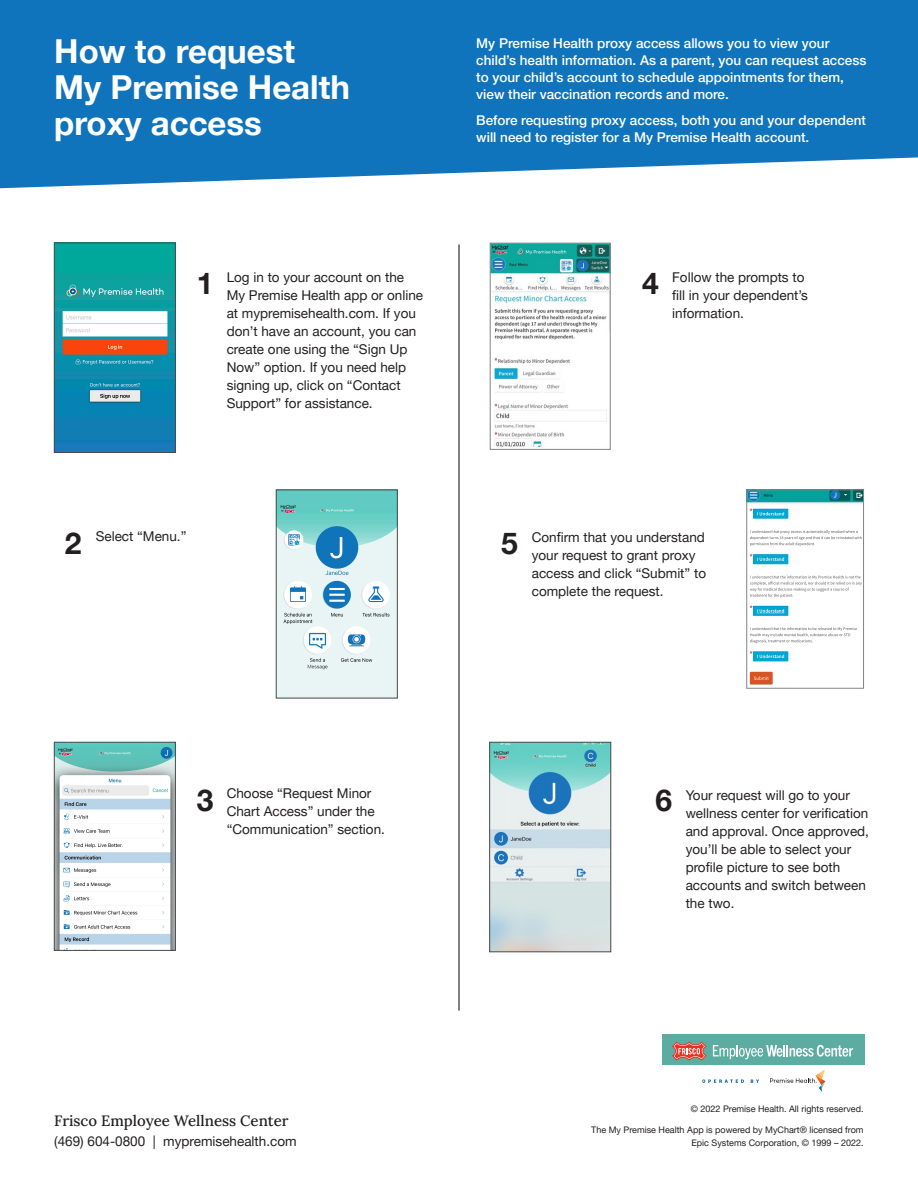
<style>
.page{position:relative;width:918px;height:1188px;background:#fff}
.page>*{position:absolute;margin:0;border:0;box-sizing:border-box;transform-origin:0 0}
.t1{font:700 33px/36px "Helvetica Neue LT Pro";color:#fff}
.t2{font:700 30px "Helvetica Neue LT Pro";color:#231f20}
.t3{font:15px "Lora";color:#231f20}
.t4{font:13.5px/18px "Helvetica Neue LT Pro";color:#231f20}
.t5{font:500 13.5px/17.2px "Helvetica Neue LT Pro";color:#fff}
.t6{font:9px/13.5px "Helvetica Neue LT Pro";color:#231f20;text-align:right}
</style>
<div class="page">
<svg style="left:0;top:0;width:918px;height:188px;background:#237fc1"></svg>
<img style="left:491px;top:744px;width:118px;height:206px">
<div style="left:489px;top:742px;width:122px;height:210px;border:1px solid #474a4b"></div>
<img style="left:492px;top:245px;width:116px;height:202px">
<div style="left:490px;top:243px;width:120px;height:207px;border:1px solid #838485"></div>
<hr style="left:458px;top:245px;width:2px;height:765px;background:#231f20">
<img style="left:278px;top:492px;width:118px;height:204px">
<div style="left:276px;top:490px;width:122px;height:208px;border:1px solid #474a4b"></div>
<img style="left:56px;top:744px;width:118px;height:205px">
<div style="left:54px;top:742px;width:122px;height:209px;border:1px solid #474a4b"></div>
<img style="left:56px;top:245px;width:118px;height:206px">
<div style="left:54px;top:243px;width:122px;height:210px;border:1px solid #474a4b"></div>
<img style="left:749px;top:492px;width:113px;height:193px">
<div style="left:747px;top:490px;width:117px;height:198px;border:1px solid #838485"></div>
<div style="left:662px;top:1034px;width:203px;height:31px;background:#5daca2"></div>
<svg style="left:672px;top:1042px;width:34px;height:18px"></svg>
<svg style="left:713px;top:1045px;width:140px;height:14px"></svg>
<svg style="left:702px;top:1079px;width:42px;height:4px"></svg>
<svg style="left:751px;top:1080px;width:8px;height:3px"></svg>
<svg style="left:770px;top:1069px;width:55px;height:23px"></svg>
<h1 class="t1" style="left:54px;top:33px;width:297px">How to request<br>My Premise Health proxy access</h1>
<p class="t5" style="left:476px;top:34px;width:392px">My Premise Health proxy access allows you to view your child’s health information. As a parent, you can request access to your child’s account to schedule appointments for them, view their vaccination records and more.</p>
<p class="t5" style="left:476px;top:111px;width:391px">Before requesting proxy access, both you and your dependent will need to register for a My Premise Health account.</p>
<h2 class="t2" style="left:197px;top:264px;width:18px">1</h2>
<p class="t4" style="left:227px;top:268px;width:198px">Log in to your account on the<br>My Premise Health app or online at mypremisehealth.com. If you don’t have an account, you can create one using the “Sign Up<br>Now” option. If you need help signing up, click on “Contact<br>Support” for assistance.</p>
<p class="t4" style="left:672px;top:268px;width:137px">Follow the prompts to fill in your dependent’s information.</p>
<h2 class="t2" style="left:642px;top:264px;width:18px">4</h2>
<h2 class="t2" style="left:65px;top:525px;width:18px">2</h2>
<p class="t4" style="left:96px;top:526px;width:92px">Select “Menu.”</p>
<h2 class="t2" style="left:501px;top:525px;width:18px">5</h2>
<p class="t4" style="left:532px;top:528px;width:176px">Confirm that you understand your request to grant proxy access and click “Submit” to complete the request.</p>
<h2 class="t2" style="left:197px;top:782px;width:18px">3</h2>
<p class="t4" style="left:227px;top:784px;width:160px">Choose “Request Minor<br>Chart Access” under the “Communication” section.</p>
<h2 class="t2" style="left:656px;top:782px;width:18px">6</h2>
<p class="t4" style="left:686px;top:785px;width:185px">Your request will go to your wellness center for verification and approval. Once approved, you’ll be able to select your profile picture to see both accounts and switch between the two.</p>
<p class="t3" style="left:54px;top:1110px;width:236px">Frisco Employee Wellness Center</p>
<p class="t4" style="left:54px;top:1132px;width:244px">(469) 604-0800 | mypremisehealth.com</p>
<p class="t6" style="left:691px;top:1102px;width:174px">© 2022 Premise Health. All rights reserved.</p>
<p class="t6" style="left:591px;top:1122px;width:274px">The My Premise Health App is powered by MyChart® licensed from<br>Epic Systems Corporation, © 1999 – 2022.</p>
</div>
